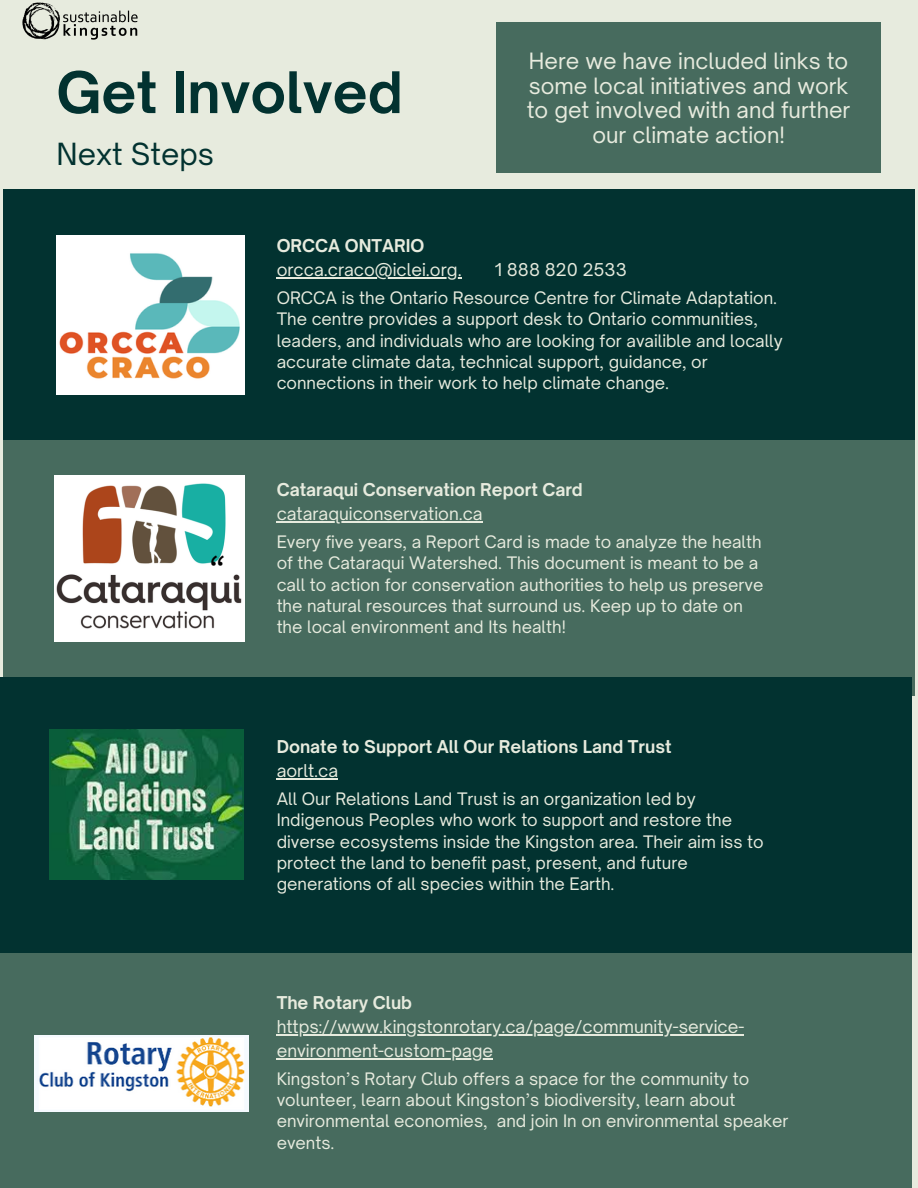
<style>
.page{position:relative;width:918px;height:1188px;background:#e7ebde}
.page>*{position:absolute;margin:0;border:0;box-sizing:border-box;transform-origin:0 0}
.t1{font:700 54.75px "Open Sauce One";color:#023230}
.t2{font:36px "Canva Sans";color:#000}
.t3{font:29.25px "Open Sauce One";color:#023230}
.t4{font:21.45px/24.8px "Open Sauce One";color:#e7ebde;text-align:center}
.t5{font:16.95px "Open Sauce One";color:#e7ebde}
.t6{font:700 16.95px "Open Sauce One";color:#e7ebde}
.t7{font:16.5px/21.3px "Open Sauce One";color:#e7ebde}
</style>
<div class="page">
<div style="left:3px;top:386px;width:911px;height:310px;background:#476b5e"></div>
<div style="left:3px;top:189px;width:912px;height:251px;background:#023230"></div>
<div style="left:0;top:677px;width:911px;height:277px;background:#023230"></div>
<img style="left:56px;top:236px;width:188px;height:158px">
<div style="left:496px;top:23px;width:385px;height:150px;background:#476b5e"></div>
<div style="left:0;top:954px;width:911px;height:234px;background:#476b5e"></div>
<img style="left:22px;top:2px;width:116px;height:38px">
<img style="left:54px;top:475px;width:190px;height:167px">
<img style="left:49px;top:730px;width:195px;height:149px">
<hr style="left:277px;top:277px;width:185px;height:1px;background:#e7ebde">
<hr style="left:277px;top:521px;width:206px;height:1px;background:#e7ebde">
<hr style="left:277px;top:778px;width:61px;height:1px;background:#e7ebde">
<img style="left:35px;top:1036px;width:214px;height:75px">
<hr style="left:277px;top:1034px;width:467px;height:1px;background:#e7ebde">
<hr style="left:277px;top:1058px;width:216px;height:1px;background:#e7ebde">
<h1 class="t1" style="left:56px;top:58px;width:348px">Get Involved</h1>
<h2 class="t3" style="left:56px;top:136px;width:159px">Next Steps</h2>
<h3 class="t4" style="left:527px;top:48px;width:325px">Here we have included links to some local initiatives and work to get involved with and further our climate action!</h3>
<h5 class="t2" style="left:209px;top:543px;width:17px">“</h5>
<h4 class="t6" style="left:277px;top:235px;width:149px">ORCCA ONTARIO</h4>
<h6 class="t5" style="left:277px;top:259px;width:187px">orcca.craco@iclei.org.</h6>
<h6 class="t5" style="left:495px;top:259px;width:134px">1 888 820 2533</h6>
<h6 class="t7" style="left:277px;top:287px;width:508px">ORCCA is the Ontario Resource Centre for Climate Adaptation.<br>The centre provides a support desk to Ontario communities, leaders, and individuals who are looking for availible and locally accurate climate data, technical support, guidance, or connections in their work to help climate change.</h6>
<p class="t6" style="left:277px;top:479px;width:308px">Cataraqui Conservation Report Card</p>
<p class="t5" style="left:277px;top:503px;width:208px">cataraquiconservation.ca</p>
<h5 class="t7" style="left:277px;top:531px;width:488px">Every five years, a Report Card is made to analyze the health of the Cataraqui Watershed. This document is meant to be a call to action for conservation authorities to help us preserve the natural resources that surround us. Keep up to date on the local environment and Its health!</h5>
<h6 class="t6" style="left:277px;top:736px;width:396px">Donate to Support All Our Relations Land Trust</h6>
<h6 class="t5" style="left:277px;top:760px;width:63px">aorlt.ca</h6>
<p class="t7" style="left:277px;top:788px;width:488px">All Our Relations Land Trust is an organization led by Indigenous Peoples who work to support and restore the diverse ecosystems inside the Kingston area. Their aim iss to protect the land to benefit past, present, and future generations of all species within the Earth.</p>
<h6 class="t6" style="left:277px;top:992px;width:137px">The Rotary Club</h6>
<p class="t5" style="left:277px;top:1016px;width:469px">https://www.kingstonrotary.ca/page/community-service-</p>
<h5 class="t5" style="left:277px;top:1040px;width:218px">environment-custom-page</h5>
<h6 class="t7" style="left:277px;top:1068px;width:513px">Kingston’s Rotary Club offers a space for the community to volunteer, learn about Kingston’s biodiversity, learn about environmental economies, and join In on environmental speaker events.</h6>
</div>
